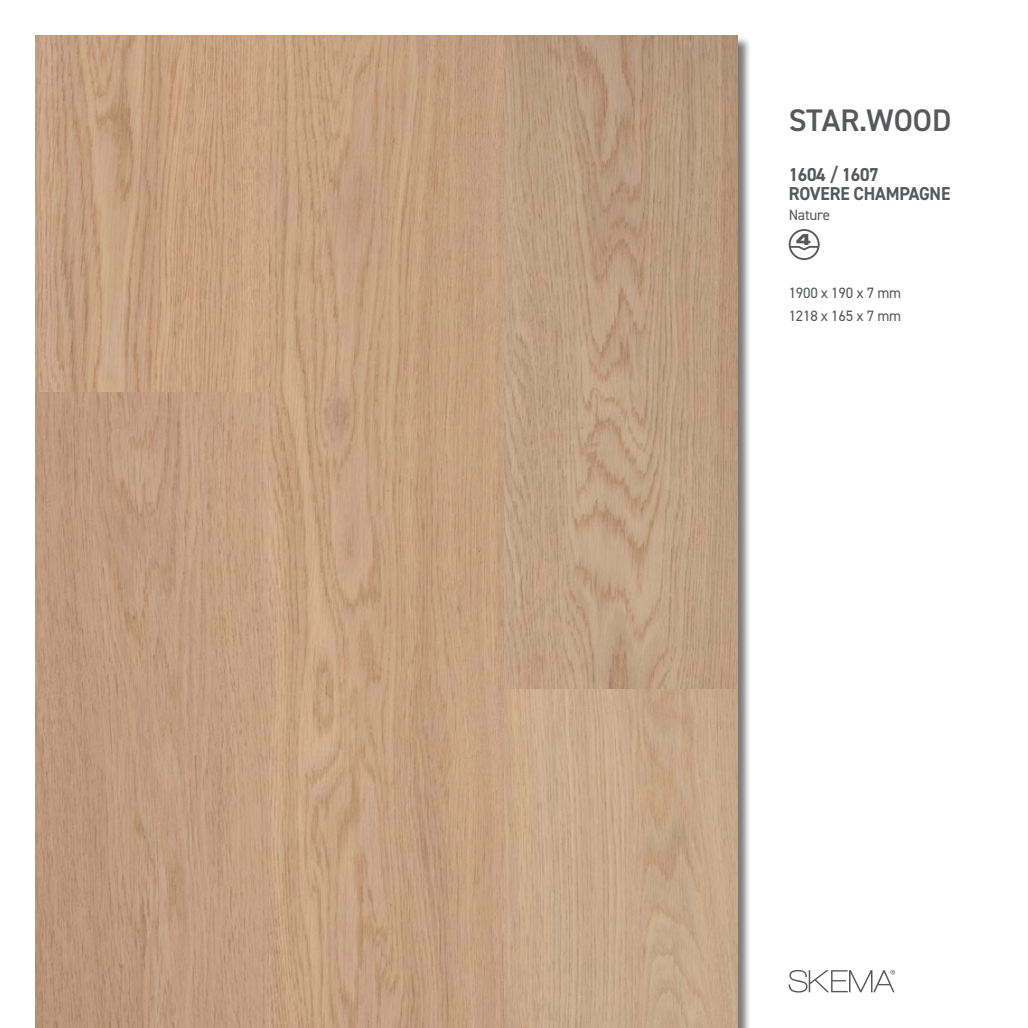
<style>
.page{position:relative;width:1028px;height:1028px;background:#fff}
.page>*{position:absolute;margin:0;border:0;box-sizing:border-box;transform-origin:0 0}
.t1{font:600 31.25px "DIN2014";color:#57585a}
.t2{font:700 18.75px "DIN2014";letter-spacing:-.015em;color:#57585a;scale:.94 1}
.t3{font:15px "DIN2014";letter-spacing:-.02em;color:#57585a}
</style>
<div class="page">
<img style="left:35px;top:35px;width:702px;height:993px">
<svg style="left:788px;top:969px;width:107px;height:23px"></svg>
<div style="left:788px;top:229px;width:31px;height:31px;border:2px solid #57585a;border-radius:50%"></div>
<svg style="left:789px;top:234px;width:29px;height:17px"></svg>
<p class="t1" style="left:788px;top:99px;width:164px">STAR.WOOD</p>
<p class="t2" style="left:788px;top:162px;width:97px">1604 / 1607</p>
<p class="t2" style="left:788px;top:180px;width:173px">ROVERE CHAMPAGNE</p>
<p class="t3" style="left:788px;top:206px;width:43px">Nature</p>
<p class="t3" style="left:788px;top:284px;width:114px">1900 x 190 x 7 mm</p>
<p class="t3" style="left:788px;top:306px;width:114px">1218 x 165 x 7 mm</p>
</div>
